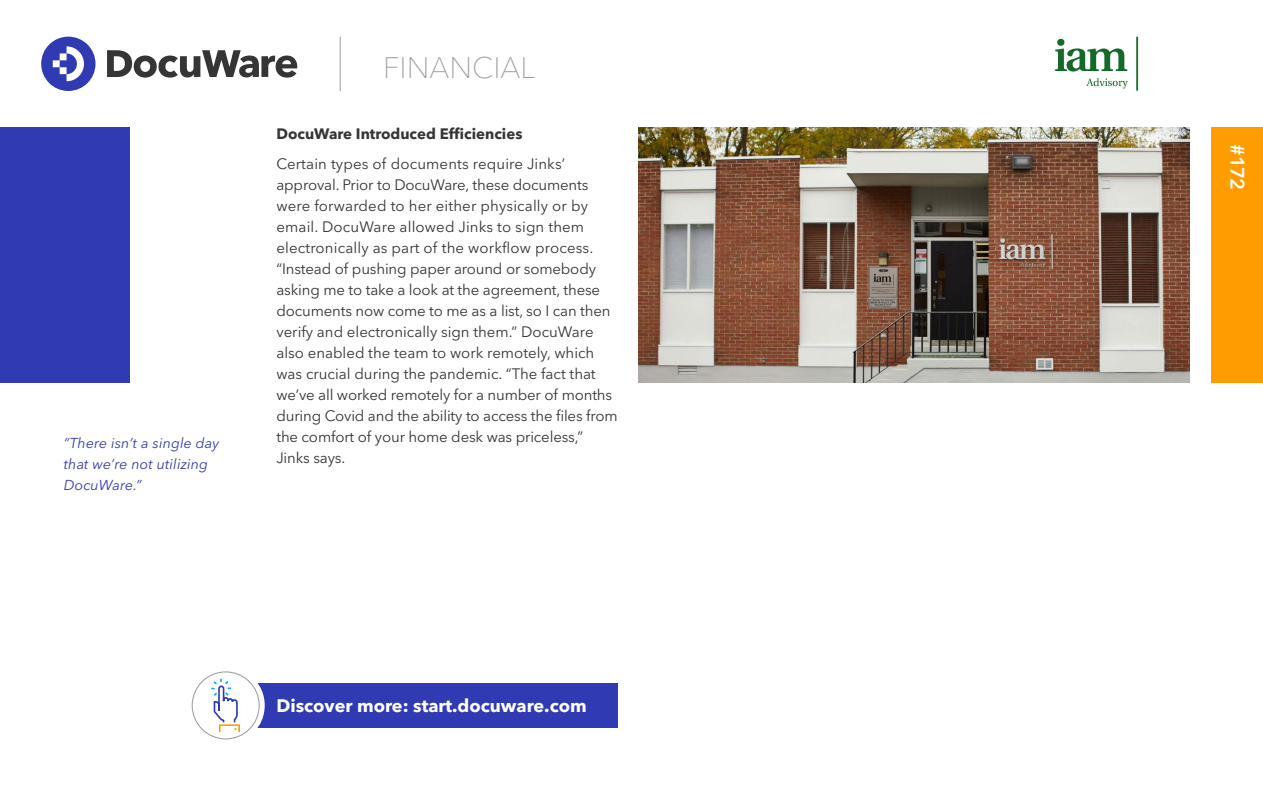
<style>
.page{position:relative;width:1263px;height:787px;background:#fff}
.page>*{position:absolute;margin:0;border:0;box-sizing:border-box;transform-origin:0 0}
.t1{font:100 29.4px "Avenir Next LT Pro";color:#9e9e9e}
.t2{font:600 19.5px "Avenir Next LT Pro";color:#fff}
.t3{font:700 18px "Avenir Next LT Pro";color:#fff}
.t4{font:15px/21px "Avenir Next LT Pro";letter-spacing:-.01em;color:#353535}
.t5{font:700 15px "Avenir Next LT Pro";color:#353535}
.t6{font:italic 14.25px/21px "Avenir Next LT Pro";letter-spacing:.01em;color:#303ab2}
</style>
<div class="page">
<svg style="left:41px;top:37px;width:55px;height:54px"></svg>
<svg style="left:107px;top:50px;width:190px;height:28px"></svg>
<hr style="left:340px;top:37px;width:1px;height:54px;background:#9e9e9e">
<div style="left:1212px;top:128px;width:51px;height:255px;background:#ff9d00"></div>
<div style="left:0;top:128px;width:130px;height:255px;background:#303ab2"></div>
<div style="left:255px;top:683px;width:363px;height:44px;background:#303ab2"></div>
<div style="left:187px;top:666px;width:78px;height:78px;background:#fff;border-radius:50%"></div>
<div style="left:192px;top:671px;width:68px;height:68px;border:1px solid #9e9e9e;border-radius:50%"></div>
<svg style="left:211px;top:678px;width:29px;height:55px"></svg>
<img style="left:639px;top:128px;width:550px;height:255px">
<img style="left:1054px;top:37px;width:84px;height:54px">
<p class="t6" style="left:64px;top:432px;width:157px">“There isn’t a single day that we’re not utilizing<br>DocuWare.”</p>
<h1 class="t1" style="left:383px;top:50px;width:154px">FINANCIAL</h1>
<p class="t5" style="left:276px;top:124px;width:248px">DocuWare Introduced Efficiencies</p>
<p class="t4" style="left:276px;top:153px;width:343px">Certain types of documents require Jinks’ approval. Prior to DocuWare, these documents were forwarded to her either physically or by email. DocuWare allowed Jinks to sign them electronically as part of the workflow process. “Instead of pushing paper around or somebody asking me to take a look at the agreement, these documents now come to me as a list, so I can then verify and electronically sign them.” DocuWare also enabled the team to work remotely, which was crucial during the pandemic. “The fact that we’ve all worked remotely for a number of months during Covid and the ability to access the files from the comfort of your home desk was priceless,” Jinks says.</p>
<p class="t3" style="left:276px;top:694px;width:312px">Discover more: start.docuware.com</p>
<h2 class="t2" style="left:1249px;top:144px;width:47px;rotate:90deg">#172</h2>
</div>
